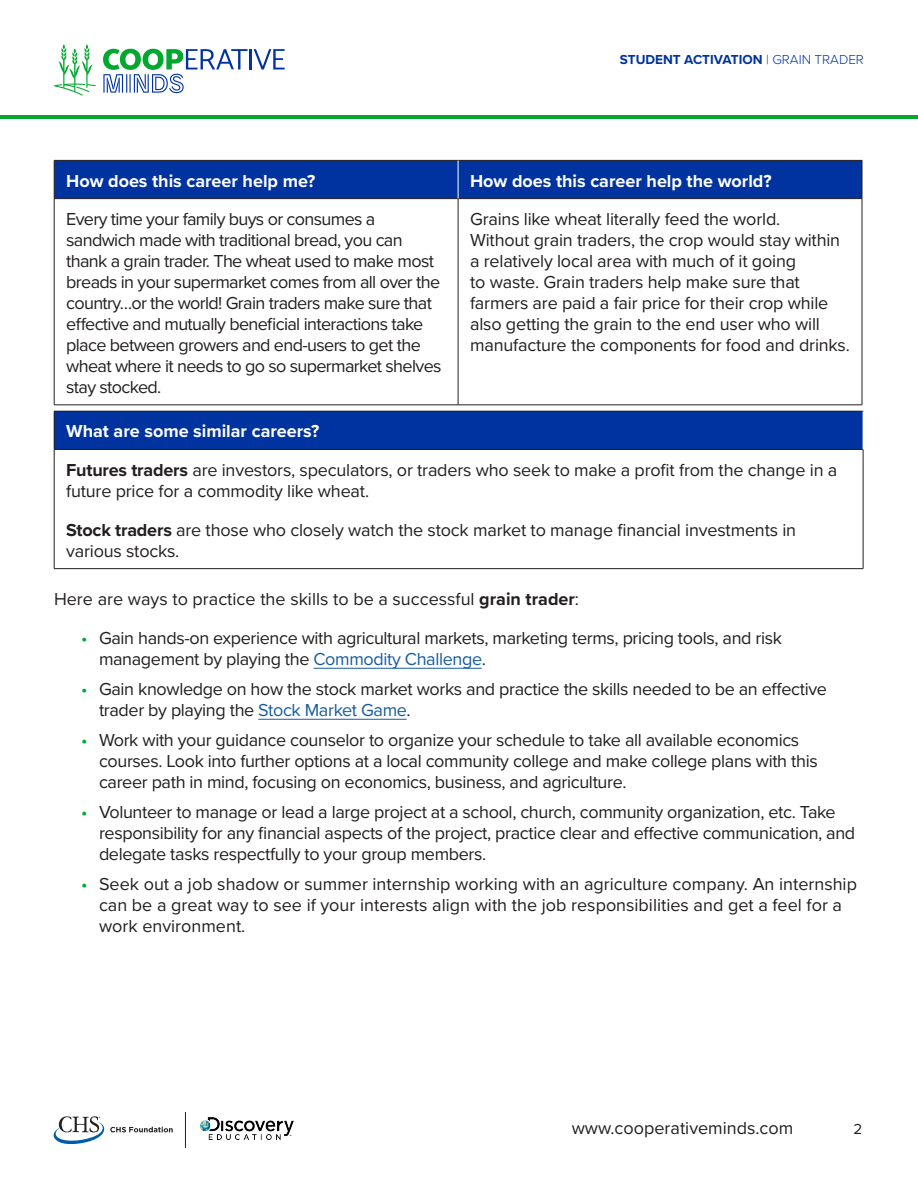
<style>
.page{position:relative;width:918px;height:1188px;background:#fff}
.page>*{position:absolute;margin:0;border:0;box-sizing:border-box;transform-origin:0 0}
.Body{font:18px/21px "Proxima Nova";letter-spacing:-.02em;color:#231f20}
.Body-2{font:18px/21px "Proxima Nova";color:#231f20}
.Body-3{font:700 18px "Proxima Nova";color:#fff}
.t1{font:15px "Proxima Nova";color:#231f20}
.t2{font:700 13.5px "Proxima Nova";color:#0033a0}
.s1{font-weight:300}
.s2{font-weight:700}
.s3{color:#00a82d}
.s4{color:#175d9e}
</style>
<div class="page">
<svg style="left:54px;top:1116px;width:119px;height:28px"></svg>
<hr style="left:1px;top:115px;width:917px;height:3px;background:#00a82d">
<img style="left:200px;top:1118px;width:93px;height:22px">
<hr style="left:185px;top:1112px;width:1px;height:36px;background:#231f20">
<svg style="left:54px;top:44px;width:42px;height:52px"></svg>
<hr style="left:249px;top:49px;width:3px;height:20px;background:#0033a0">
<svg style="left:254px;top:49px;width:31px;height:20px"></svg>
<svg style="left:103px;top:49px;width:144px;height:44px"></svg>
<hr style="left:314px;top:668px;width:168px;height:1px;background:#175d9e">
<hr style="left:258px;top:719px;width:149px;height:1px;background:#175d9e">
<div style="left:55px;top:161px;width:807px;height:37px;background:#0033a0"></div>
<hr style="left:54px;top:160px;width:404px;height:1px;background:#231f20">
<hr style="left:54px;top:161px;width:1px;height:37px;background:#231f20">
<hr style="left:458px;top:160px;width:404px;height:1px;background:#231f20">
<hr style="left:862px;top:161px;width:1px;height:37px;background:#231f20">
<hr style="left:54px;top:198px;width:404px;height:1px;background:#231f20">
<hr style="left:54px;top:199px;width:1px;height:206px;background:#231f20">
<hr style="left:458px;top:198px;width:404px;height:1px;background:#231f20">
<hr style="left:458px;top:199px;width:1px;height:206px;background:#231f20">
<hr style="left:862px;top:199px;width:1px;height:206px;background:#231f20">
<hr style="left:54px;top:405px;width:404px;height:1px;background:#231f20">
<hr style="left:458px;top:405px;width:404px;height:1px;background:#231f20">
<hr style="left:458px;top:161px;width:1px;height:37px;background:#fff">
<div style="left:54px;top:411px;width:809px;height:38px;background:#0033a0"></div>
<hr style="left:54px;top:411px;width:809px;height:1px;background:#231f20">
<hr style="left:54px;top:411px;width:1px;height:38px;background:#231f20">
<hr style="left:54px;top:449px;width:809px;height:1px;background:#231f20">
<hr style="left:54px;top:450px;width:1px;height:118px;background:#231f20">
<hr style="left:863px;top:450px;width:1px;height:118px;background:#231f20">
<hr style="left:54px;top:568px;width:809px;height:1px;background:#231f20">
<p class="t2" style="left:620px;top:50px;width:246px">STUDENT ACTIVATION <span class="s1">| GRAIN TRADER</span></p>
<p class="Body-3" style="left:66px;top:167px;width:251px">How does this career help me?</p>
<p class="Body-3" style="left:470px;top:167px;width:303px">How does this career help the world?</p>
<p class="Body" style="left:66px;top:208px;width:377px">Every time your family buys or consumes a sandwich made with traditional bread, you can thank a grain trader. The wheat used to make most breads in your supermarket comes from all over the country…or the world! Grain traders make sure that effective and mutually beneficial interactions take place between growers and end-users to get the wheat where it needs to go so supermarket shelves stay stocked.</p>
<p class="Body" style="left:470px;top:208px;width:381px">Grains like wheat literally feed the world.<br>Without grain traders, the crop would stay within a relatively local area with much of it going<br>to waste. Grain traders help make sure that farmers are paid a fair price for their crop while also getting the grain to the end user who will manufacture the components for food and drinks.</p>
<p class="Body-3" style="left:66px;top:418px;width:255px">What are some similar careers?</p>
<p class="Body" style="left:66px;top:458px;width:773px"><span class="s2">Futures traders</span> are investors, speculators, or traders who seek to make a profit from the change in a future price for a commodity like wheat.</p>
<p class="Body" style="left:66px;top:518px;width:731px"><span class="s2">Stock traders</span> are those who closely watch the stock market to manage financial investments in various stocks.</p>
<p class="Body-2" style="left:54px;top:588px;width:527px">Here are ways to practice the skills to be a successful <span class="s2">grain trader</span>:</p>
<p class="Body" style="left:99px;top:627px;width:685px;text-indent:-18px"><span class="s3">•</span> Gain hands-on experience with agricultural markets, marketing terms, pricing tools, and risk management by playing the <span class="s4">Commodity Challenge</span>.</p>
<p class="Body" style="left:99px;top:678px;width:729px;text-indent:-18px"><span class="s3">•</span> Gain knowledge on how the stock market works and practice the skills needed to be an effective trader by playing the <span class="s4">Stock Market Game</span>.</p>
<p class="Body" style="left:99px;top:729px;width:720px;text-indent:-18px"><span class="s3">•</span> Work with your guidance counselor to organize your schedule to take all available economics courses. Look into further options at a local community college and make college plans with this career path in mind, focusing on economics, business, and agriculture.</p>
<p class="Body" style="left:99px;top:801px;width:758px;text-indent:-18px"><span class="s3">•</span> Volunteer to manage or lead a large project at a school, church, community organization, etc. Take responsibility for any financial aspects of the project, practice clear and effective communication, and delegate tasks respectfully to your group members.</p>
<p class="Body-2" style="left:99px;top:873px;width:760px;text-indent:-18px"><span class="s3">•</span> Seek out a job shadow or summer internship working with an agriculture company. An internship can be a great way to see if your interests align with the job responsibilities and get a feel for a work environment.</p>
<p class="Body-2" style="left:572px;top:1117px;width:223px">www.cooperativeminds.com</p>
<p class="t1" style="left:854px;top:1118px;width:10px">2</p>
</div>
